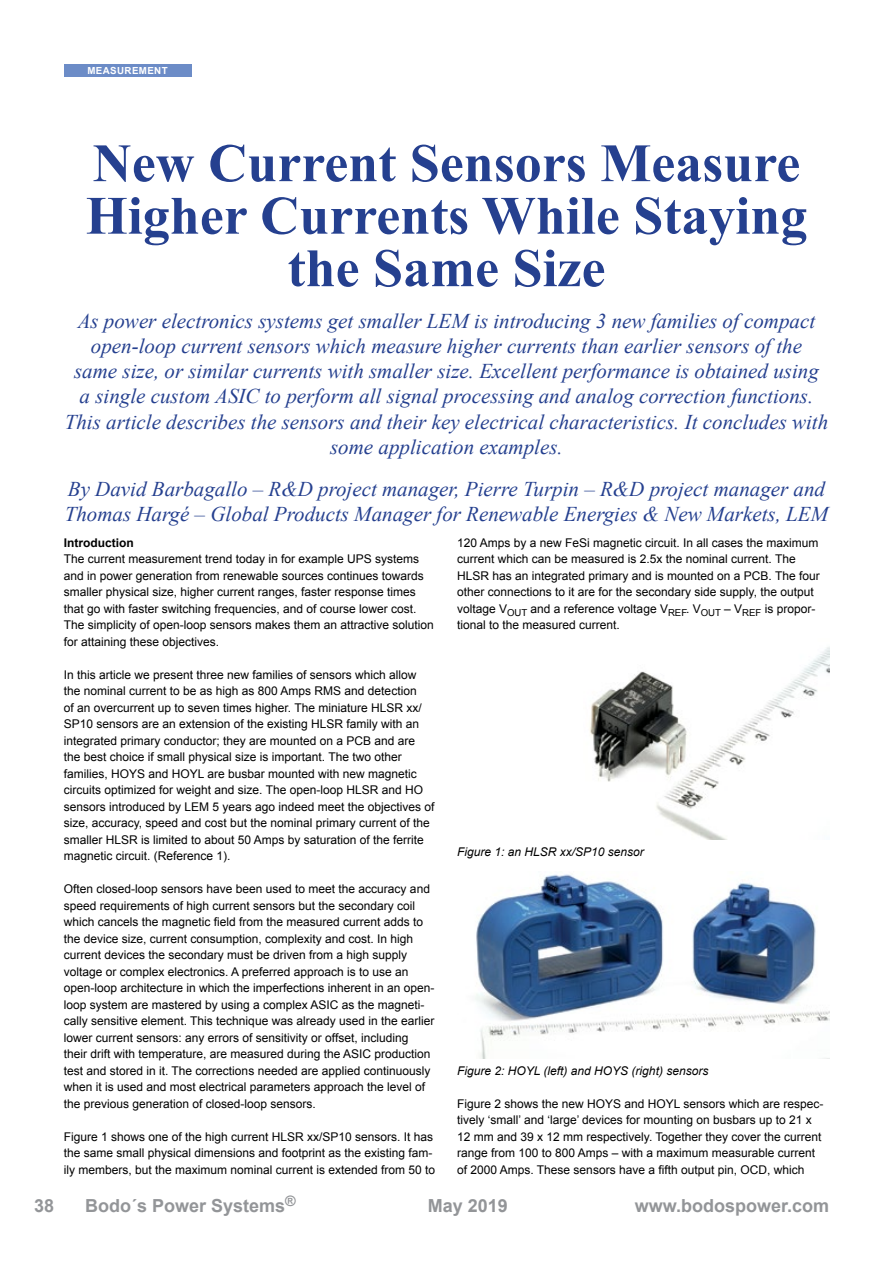
<style>
.page{position:relative;width:893px;height:1263px;background:#fff}
.page>*{position:absolute;margin:0;border:0;box-sizing:border-box;transform-origin:0 0}
.Überschrift{font:700 54px/52.5px "Times New Roman";color:#25408f;text-align:center}
.Opener{font:italic 21px/25.2px "Times New Roman";color:#25408f;text-align:center}
.t1{font:700 18px "Arial";color:#939598}
.t2{font:700 14.4px "Arial";color:#939598}
.Fließtext{font:12px/16.5px "Arial";color:#000}
.Fließtext-2{font:italic 12px "Arial";color:#000}
.Flietext_Überschrift{font:700 12px "Arial";color:#000}
.t3{font:700 9.75px "Arial";letter-spacing:.04em;color:#fff}
</style>
<div class="page">
<div style="left:64px;top:64px;width:127px;height:13px;background:#6c8cc7"></div>
<img style="left:589px;top:647px;width:240px;height:192px">
<img style="left:475px;top:874px;width:354px;height:184px">
<p class="t3" style="left:87px;top:64px;width:82px">MEASUREMENT</p>
<p class="t3" style="left:103px;top:64px;width:51px">CONT NT</p>
<p class="Überschrift" style="left:86px;top:135px;width:723px">New Current Sensors Measure<br>Higher Currents While Staying the Same Size</p>
<p class="Opener" style="left:65px;top:308px;width:765px">As power electronics systems get smaller LEM is introducing 3 new families of compact open-loop current sensors which measure higher currents than earlier sensors of the<br>same size, or similar currents with smaller size. Excellent performance is obtained using<br>a single custom ASIC to perform all signal processing and analog correction functions.<br>This article describes the sensors and their key electrical characteristics. It concludes with some application examples.</p>
<p class="Opener" style="left:65px;top:475px;width:765px;text-align:left">By David Barbagallo – R&amp;D project manager, Pierre Turpin – R&amp;D project manager and<br>Thomas Hargé – Global Products Manager for Renewable Energies &amp; New Markets, LEM</p>
<p class="Flietext_Überschrift" style="left:64px;top:534px;width:71px">Introduction</p>
<p class="Fließtext" style="left:64px;top:551px;width:372px">The current measurement trend today in for example UPS systems and in power generation from renewable sources continues towards smaller physical size, higher current ranges, faster response times that go with faster switching frequencies, and of course lower cost.<br>The simplicity of open-loop sensors makes them an attractive solution for attaining these objectives.</p>
<p class="Fließtext" style="left:64px;top:666px;width:372px">In this article we present three new families of sensors which allow the nominal current to be as high as 800 Amps RMS and detection<br>of an overcurrent up to seven times higher. The miniature HLSR xx/ SP10 sensors are an extension of the existing HLSR family with an integrated primary conductor; they are mounted on a PCB and are the best choice if small physical size is important. The two other families, HOYS and HOYL are busbar mounted with new magnetic circuits optimized for weight and size. The open-loop HLSR and HO sensors introduced by LEM 5 years ago indeed meet the objectives of size, accuracy, speed and cost but the nominal primary current of the smaller HLSR is limited to about 50 Amps by saturation of the ferrite magnetic circuit. (Reference 1).</p>
<p class="Fließtext" style="left:64px;top:881px;width:372px">Often closed-loop sensors have been used to meet the accuracy and speed requirements of high current sensors but the secondary coil which cancels the magnetic field from the measured current adds to the device size, current consumption, complexity and cost. In high current devices the secondary must be driven from a high supply voltage or complex electronics. A preferred approach is to use an open-loop architecture in which the imperfections inherent in an open&shy;loop system are mastered by using a complex ASIC as the magneti&shy;cally sensitive element. This technique was already used in the earlier lower current sensors: any errors of sensitivity or offset, including their drift with temperature, are measured during the ASIC production test and stored in it. The corrections needed are applied continuously when it is used and most electrical parameters approach the level of the previous generation of closed-loop sensors.</p>
<p class="Fließtext" style="left:64px;top:1128px;width:373px">Figure 1 shows one of the high current HLSR xx/SP10 sensors. It has the same small physical dimensions and footprint as the existing fam&shy;ily members, but the maximum nominal current is extended from 50 to</p>
<p class="Fließtext" style="left:457px;top:534px;width:364px">120 Amps by a new FeSi magnetic circuit. In all cases the maximum current which can be measured is 2.5x the nominal current. The HLSR has an integrated primary and is mounted on a PCB. The four other connections to it are for the secondary side supply, the output voltage V<sub>OUT</sub> and a reference voltage V<sub>REF</sub>. V<sub>OUT</sub> – V<sub>REF</sub> is propor&shy;tional to the measured current.</p>
<p class="Fließtext-2" style="left:457px;top:844px;width:188px">Figure 1: an HLSR xx/SP10 sensor</p>
<p class="Fließtext-2" style="left:457px;top:1063px;width:253px">Figure 2: HOYL (left) and HOYS (right) sensors</p>
<p class="Fließtext" style="left:457px;top:1095px;width:368px">Figure 2 shows the new HOYS and HOYL sensors which are respec&shy;tively ‘small’ and ‘large’ devices for mounting on busbars up to 21 x 12 mm and 39 x 12 mm respectively. Together they cover the current range from 100 to 800 Amps – with a maximum measurable current of 2000 Amps. These sensors have a fifth output pin, OCD, which</p>
<h3 class="t1" style="left:34px;top:1194px;width:22px">38</h3>
<p class="t2" style="left:285px;top:1192px;width:12px">®</p>
<h3 class="t1" style="left:428px;top:1194px;width:82px">May 2019</h3>
<h3 class="t1" style="left:635px;top:1194px;width:196px">www.bodospower.com</h3>
<h3 class="t1" style="left:85px;top:1194px;width:202px">Bodo´s Power Systems</h3>
</div>
